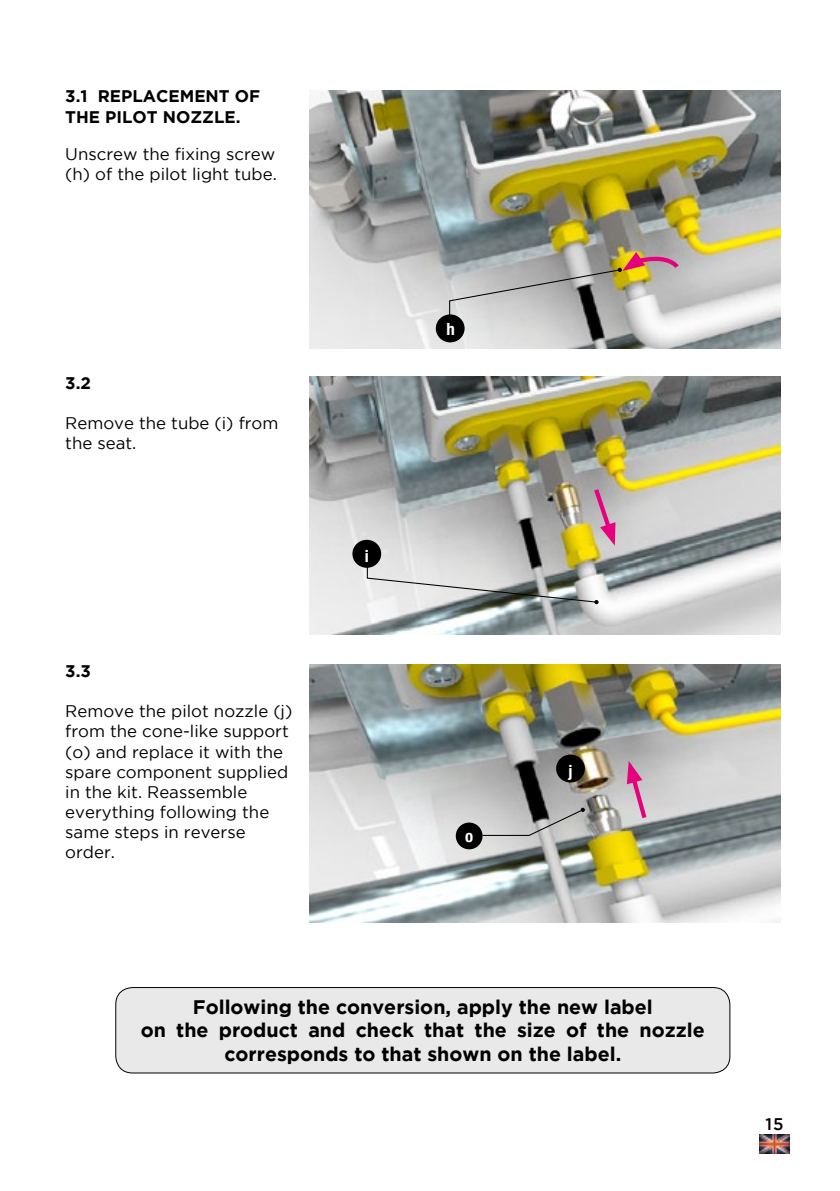
<style>
.page{position:relative;width:840px;height:1191px;background:#fff}
.page>*{position:absolute;margin:0;border:0;box-sizing:border-box;transform-origin:0 0}
.t1{font:700 19.6px/23.6px "Gotham";color:#000;text-align:center}
.t2{font:16.8px/20.2px "Gotham";color:#000}
.t3{font:700 16.8px/20.2px "Gotham";color:#000}
.t4{font:700 condensed 16.8px "Helvetica Neue";color:#fff}
.t5{font:500 16.8px "Gotham";color:#000}
</style>
<div class="page">
<img style="left:759px;top:1134px;width:30px;height:19px">
<img style="left:309px;top:90px;width:471px;height:258px">
<img style="left:309px;top:376px;width:471px;height:258px">
<img style="left:309px;top:664px;width:471px;height:258px">
<div style="left:435px;top:314px;width:29px;height:28px;background:#000;border-radius:50%"></div>
<div style="left:352px;top:540px;width:29px;height:28px;background:#000;border-radius:50%"></div>
<svg style="left:366px;top:566px;width:232px;height:38px;background:#bbbdbc"></svg>
<div style="left:455px;top:822px;width:27px;height:27px;background:#000;border-radius:50%"></div>
<svg style="left:481px;top:807px;width:103px;height:29px;background:#b0b0af"></svg>
<svg style="left:590px;top:484px;width:25px;height:62px;background:#c593a4"></svg>
<svg style="left:626px;top:761px;width:23px;height:61px"></svg>
<svg style="left:448px;top:252px;width:233px;height:64px;background:#b2ada5"></svg>
<div style="left:116px;top:987px;width:613px;height:86px;background:#e9e9e9;border-radius:17px"></div>
<div style="left:115px;top:987px;width:614px;height:86px;border:1px solid #000;border-radius:17px"></div>
<div style="left:556px;top:754px;width:28px;height:28px;background:#000;border-radius:50%"></div>
<p class="t3" style="left:65px;top:87px;width:196px">3.1 REPLACEMENT OF<br>THE PILOT NOZZLE.</p>
<p class="t2" style="left:65px;top:143px;width:213px">Unscrew the fixing screw (h) of the pilot light tube.</p>
<p class="t3" style="left:65px;top:373px;width:27px">3.2</p>
<p class="t2" style="left:65px;top:412px;width:215px">Remove the tube (i) from the seat.</p>
<p class="t3" style="left:65px;top:661px;width:27px">3.3</p>
<p class="t2" style="left:65px;top:701px;width:228px">Remove the pilot nozzle (j) from the cone-like support (o) and replace it with the spare component supplied in the kit. Reassemble everything following the same steps in reverse order.</p>
<p class="t4" style="left:364px;top:550px;width:6px">i</p>
<p class="t4" style="left:446px;top:322px;width:10px">h</p>
<p class="t4" style="left:465px;top:829px;width:10px">o</p>
<p class="t4" style="left:568px;top:764px;width:6px">j</p>
<p class="t1" style="left:141px;top:996px;width:565px">Following the conversion, apply the new label<br>on the product and check that the size of the nozzle corresponds to that shown on the label.</p>
<p class="t5" style="left:765px;top:1114px;width:20px">15</p>
</div>
